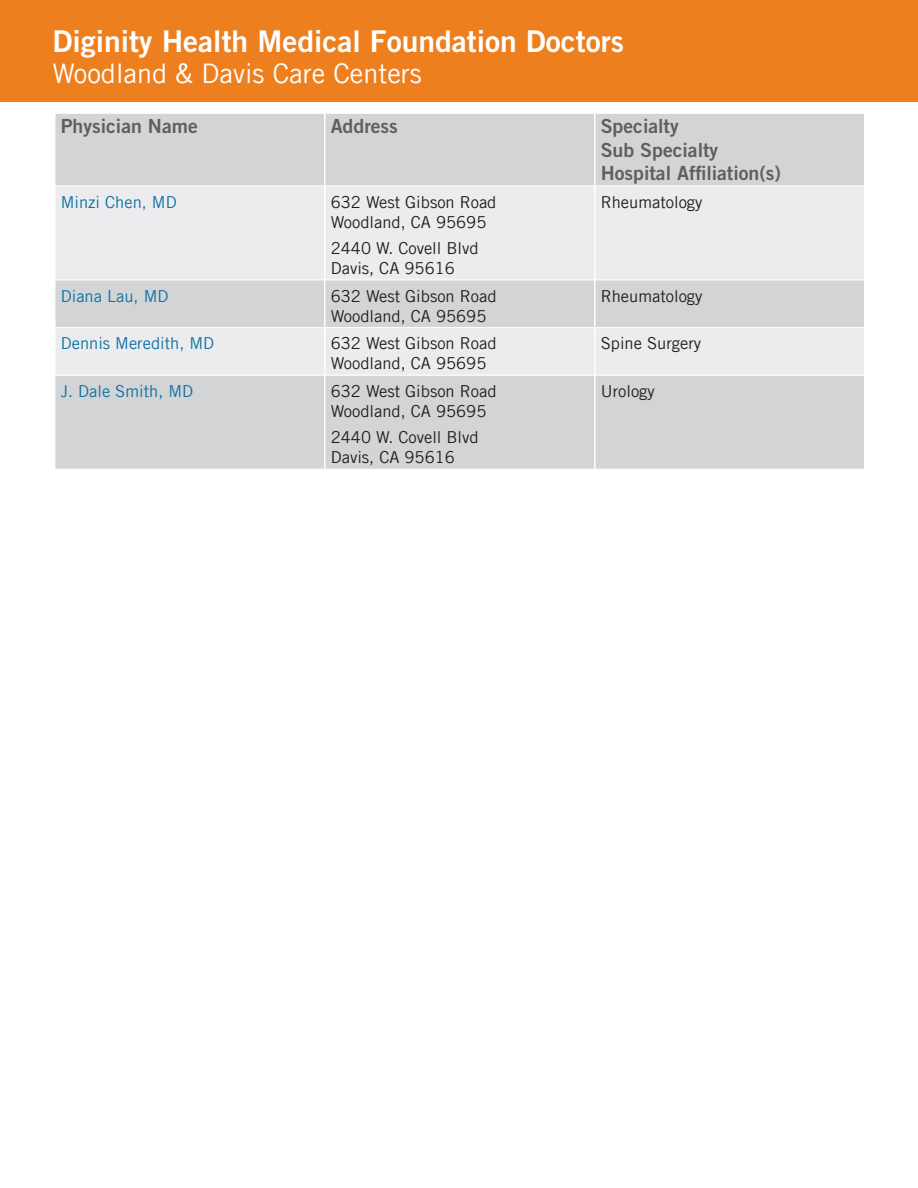
<style>
.page{position:relative;width:918px;height:1188px;background:#fff}
.page>*{position:absolute;margin:0;border:0;box-sizing:border-box;transform-origin:0 0}
.t1{font:30px "Trade Gothic LT Pro Bd 2";color:#fff}
.t2{font:27px "Trade Gothic LT Com";color:#fff}
.t3{font:19.5px/23.4px "Trade Gothic LT Pro Bd 2";color:#5f5f62}
.t4{font:16.5px/19.8px "Trade Gothic LT Com";color:#231f20}
.t5{font:16.5px "Trade Gothic LT Com";color:#0e72a4}
</style>
<div class="page">
<div style="left:56px;top:114px;width:808px;height:355px;background:#d3d4d6"></div>
<svg style="left:56px;top:187px;width:808px;height:188px;background:#e5e6e8"></svg>
<hr style="left:56px;top:186px;width:268px;height:1px;background:#fff">
<hr style="left:326px;top:186px;width:268px;height:1px;background:#fff">
<hr style="left:596px;top:186px;width:268px;height:1px;background:#fff">
<hr style="left:56px;top:280px;width:268px;height:1px;background:#fff">
<hr style="left:326px;top:280px;width:268px;height:1px;background:#fff">
<hr style="left:596px;top:280px;width:268px;height:1px;background:#fff">
<hr style="left:56px;top:327px;width:268px;height:1px;background:#fff">
<hr style="left:326px;top:327px;width:268px;height:1px;background:#fff">
<hr style="left:596px;top:327px;width:268px;height:1px;background:#fff">
<hr style="left:56px;top:375px;width:268px;height:1px;background:#fff">
<hr style="left:326px;top:375px;width:268px;height:1px;background:#fff">
<hr style="left:596px;top:375px;width:268px;height:1px;background:#fff">
<hr style="left:324px;top:114px;width:2px;height:72px;background:#fff">
<hr style="left:594px;top:114px;width:2px;height:72px;background:#fff">
<hr style="left:324px;top:186px;width:2px;height:94px;background:#fff">
<hr style="left:594px;top:186px;width:2px;height:94px;background:#fff">
<hr style="left:324px;top:280px;width:2px;height:48px;background:#fff">
<hr style="left:594px;top:280px;width:2px;height:48px;background:#fff">
<hr style="left:324px;top:328px;width:2px;height:47px;background:#fff">
<hr style="left:594px;top:328px;width:2px;height:47px;background:#fff">
<hr style="left:324px;top:375px;width:2px;height:94px;background:#fff">
<hr style="left:594px;top:375px;width:2px;height:94px;background:#fff">
<div style="left:0;top:0;width:918px;height:102px;background:#ee7f1f"></div>
<h1 class="t1" style="left:52px;top:22px;width:573px">Diginity Health Medical Foundation Doctors</h1>
<h2 class="t2" style="left:52px;top:57px;width:371px">Woodland &amp; Davis Care Centers</h2>
<p class="t3" style="left:61px;top:114px;width:139px">Physician Name</p>
<p class="t3" style="left:331px;top:114px;width:69px">Address</p>
<p class="t3" style="left:601px;top:114px;width:182px">Specialty<br>Sub Specialty<br>Hospital Affiliation(s)</p>
<p class="t5" style="left:61px;top:192px;width:117px">Minzi Chen, MD</p>
<p class="t4" style="left:331px;top:192px;width:167px">632 West Gibson Road<br>Woodland, CA 95695</p>
<p class="t4" style="left:331px;top:238px;width:149px">2440 W. Covell Blvd<br>Davis, CA 95616</p>
<p class="t4" style="left:601px;top:192px;width:103px">Rheumatology</p>
<p class="t5" style="left:61px;top:286px;width:109px">Diana Lau, MD</p>
<p class="t4" style="left:331px;top:286px;width:167px">632 West Gibson Road<br>Woodland, CA 95695</p>
<p class="t4" style="left:601px;top:286px;width:103px">Rheumatology</p>
<p class="t5" style="left:61px;top:334px;width:155px">Dennis Meredith, MD</p>
<p class="t4" style="left:331px;top:333px;width:167px">632 West Gibson Road<br>Woodland, CA 95695</p>
<p class="t4" style="left:601px;top:333px;width:102px">Spine Surgery</p>
<p class="t5" style="left:61px;top:381px;width:134px">J. Dale Smith, MD</p>
<p class="t4" style="left:331px;top:381px;width:167px">632 West Gibson Road<br>Woodland, CA 95695</p>
<p class="t4" style="left:331px;top:427px;width:149px">2440 W. Covell Blvd<br>Davis, CA 95616</p>
<p class="t4" style="left:601px;top:381px;width:56px">Urology</p>
</div>
